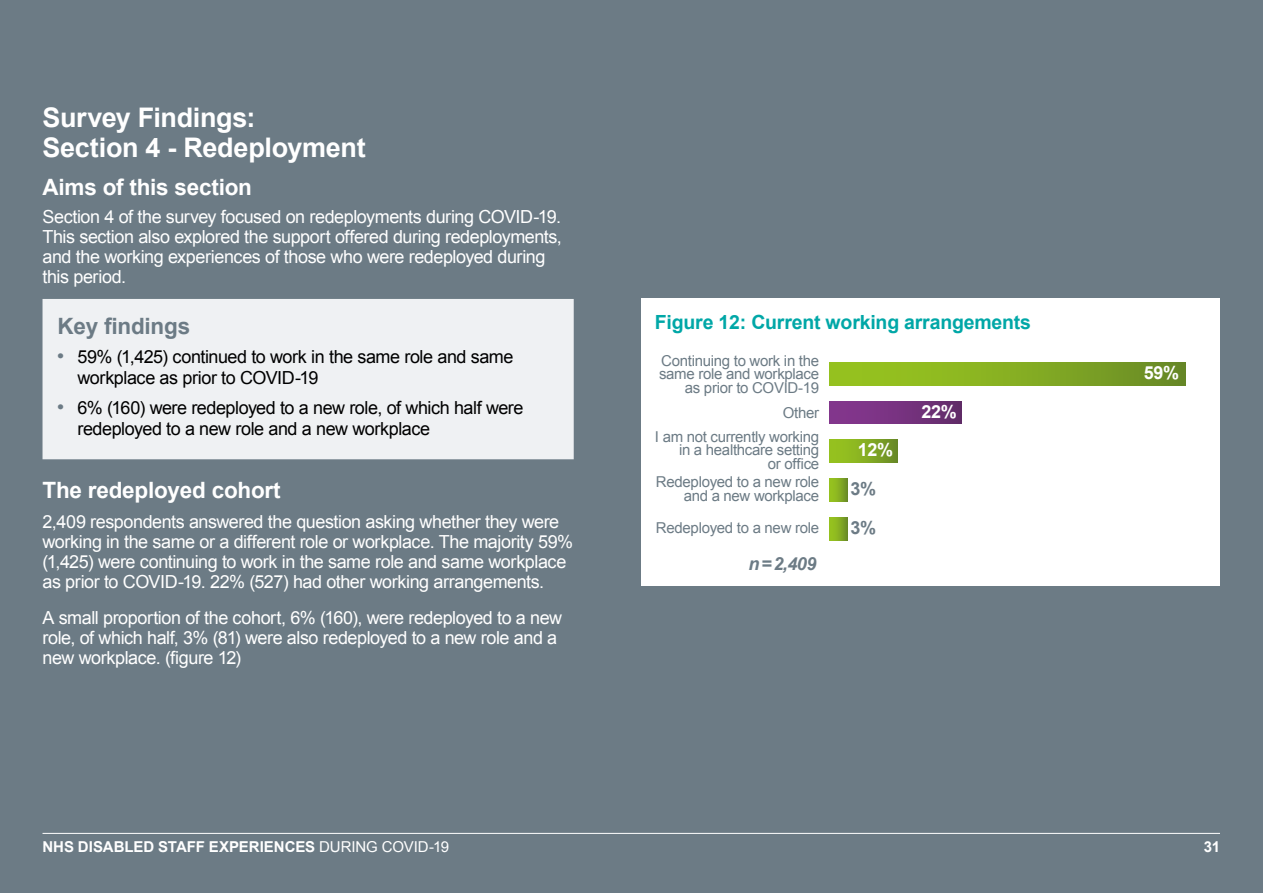
<style>
.page{position:relative;width:1263px;height:893px;background:#6c7b85}
.page>*{position:absolute;margin:0;border:0;box-sizing:border-box;transform-origin:0 0}
.t1{font:700 27px/30px "Arial";letter-spacing:-.01em;color:#fff}
.t2{font:700 22.5px "Arial";letter-spacing:-.01em;color:#fff}
.t3{font:700 22.5px "Arial";letter-spacing:-.01em;color:#6c7b85}
.t4{font:700 19.5px "Arial";letter-spacing:-.01em;color:#00a7a7}
.t5{font:18px/20.2px "Arial";letter-spacing:-.025em;color:#fff}
.t6{font:18px/21px "Arial";letter-spacing:-.025em;color:#000}
.t7{font:700 18px "Arial";color:#fff}
.t8{font:italic 700 18px "Arial";color:#6c7b85}
.t9{font:700 18px "Arial";color:#6c7b85}
.t10{font:15px/13.5px "Arial";letter-spacing:-.02em;color:#6c7b85;text-align:right}
.t11{font:700 15px "Arial";letter-spacing:-.005em;color:#fff}
.s1{font-weight:400}
</style>
<div class="page">
<hr style="left:43px;top:833px;width:1177px;height:1px;background:#fff">
<div style="left:43px;top:299px;width:531px;height:160px;background:#eff1f3"></div>
<div style="left:641px;top:299px;width:579px;height:287px;background:#fff"></div>
<div style="left:829px;top:439px;width:69px;height:23px;background:linear-gradient(to right,#9dcb1e,#6c8e27)"></div>
<svg style="left:829px;top:517px;width:18px;height:23px"></svg>
<div style="left:829px;top:362px;width:356px;height:23px;background:linear-gradient(to right,#9dcb1e,#6b8e27)"></div>
<div style="left:829px;top:401px;width:133px;height:23px;background:linear-gradient(to right,#883892,#642d6c)"></div>
<svg style="left:829px;top:478px;width:18px;height:23px"></svg>
<h1 class="t1" style="left:43px;top:104px;width:325px">Survey Findings:<br>Section 4 - Redeployment</h1>
<p class="t2" style="left:43px;top:172px;width:211px">Aims of this section</p>
<p class="t5" style="left:43px;top:206px;width:521px">Section 4 of the survey focused on redeployments during COVID-19.<br>This section also explored the support offered during redeployments, and the working experiences of those who were redeployed during this period.</p>
<p class="t3" style="left:57px;top:311px;width:134px">Key findings</p>
<p class="t9" style="left:57px;top:344px;width:8px">•</p>
<p class="t6" style="left:78px;top:347px;width:437px">59% (1,425) continued to work in the same role and same workplace as prior to COVID-19</p>
<p class="t6" style="left:78px;top:398px;width:447px">6% (160) were redeployed to a new role, of which half were redeployed to a new role and a new workplace</p>
<p class="t9" style="left:57px;top:395px;width:8px">•</p>
<p class="t2" style="left:43px;top:475px;width:240px">The redeployed cohort</p>
<p class="t5" style="left:43px;top:511px;width:532px">2,409 respondents answered the question asking whether they were working in the same or a different role or workplace. The majority 59% (1,425) were continuing to work in the same role and same workplace as prior to COVID-19. 22% (527) had other working arrangements.</p>
<p class="t5" style="left:43px;top:607px;width:521px">A small proportion of the cohort, 6% (160), were redeployed to a new role, of which half, 3% (81) were also redeployed to a new role and a new workplace. (figure 12)</p>
<p class="t4" style="left:655px;top:309px;width:378px">Figure 12: Current working arrangements</p>
<p class="t10" style="left:659px;top:354px;width:162px">Continuing to work in the same role and workplace as prior to COVID-19</p>
<p class="t10" style="left:655px;top:401px;width:166px;line-height:23.9px">Other<br>I am not currently working</p>
<p class="t10" style="left:679px;top:443px;width:142px">in a healthcare setting or office</p>
<p class="t7" style="left:858px;top:438px;width:37px">12%</p>
<p class="t10" style="left:656px;top:475px;width:165px">Redeployed to a new role and a new workplace</p>
<p class="t10" style="left:656px;top:521px;width:165px">Redeployed to a new role</p>
<p class="t9" style="left:850px;top:516px;width:27px">3%</p>
<p class="t9" style="left:850px;top:477px;width:27px">3%</p>
<p class="t8" style="left:749px;top:552px;width:69px">n=2,409</p>
<p class="t7" style="left:921px;top:400px;width:37px">22%</p>
<p class="t7" style="left:1144px;top:361px;width:37px">59%</p>
<p class="t11" style="left:43px;top:837px;width:408px">NHS DISABLED STAFF EXPERIENCES <span class="s1">DURING COVID-19</span></p>
<p class="t11" style="left:1204px;top:837px;width:18px">31</p>
</div>
